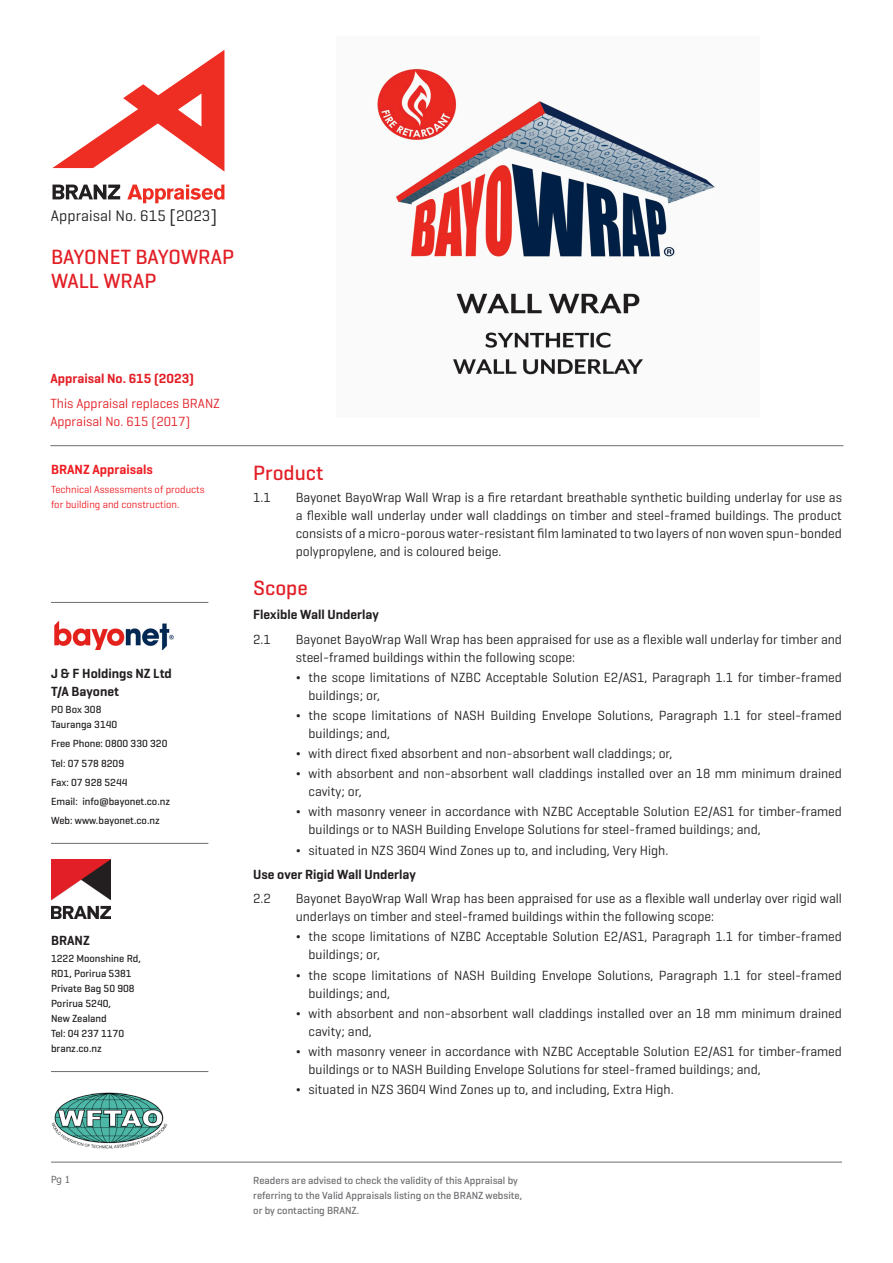
<style>
.page{position:relative;width:893px;height:1263px;background:#fff}
.page>*{position:absolute;margin:0;border:0;box-sizing:border-box;transform-origin:0 0}
.H3_Geo_P{font:500 21px/24px "Geogrotesque";color:#e21f26}
.t1{font:15.6px "Geogrotesque";letter-spacing:.005em;color:#231f20}
.t2{font:13.5px/18px "Geogrotesque";color:#231f20}
.H4_Geo_P{font:13.5px/18px "Geogrotesque";color:#e21f26}
.H5_Geo_P_INDENT{font:600 13.5px "Geogrotesque";color:#231f20}
.H5_Geo_P{font:600 13.5px/18px "Geogrotesque";color:#231f20}
.H4_Geo_P-2{font:600 13.5px "Geogrotesque";color:#e21f26}
.Body{font:600 13.5px "Geogrotesque";color:#ee1d23}
.Small_Body_Geo_P{font:500 10.5px/15px "Geogrotesque";color:#231f20}
.Small_Body_Geo_P-2{font:500 10.5px/15px "Geogrotesque";color:#6c6d70}
.Body-2{font:10.5px/15px "Geogrotesque";color:#ee1d23}
.t3{font:9.75px "Tahoma";color:#6c6d70}
.s1{font-size:18.3px}
.s2{font-weight:500}
</style>
<div class="page">
<hr style="left:51px;top:602px;width:157px;height:1px;background:#6c6d70">
<hr style="left:51px;top:843px;width:157px;height:1px;background:#6c6d70">
<img style="left:51px;top:859px;width:60px;height:60px">
<hr style="left:51px;top:1071px;width:157px;height:1px;background:#6c6d70">
<hr style="left:50px;top:445px;width:793px;height:1px;background:#6c6d70">
<hr style="left:51px;top:1162px;width:791px;height:1px;background:#6c6d70">
<img style="left:51px;top:1092px;width:117px;height:57px">
<svg style="left:52px;top:50px;width:172px;height:122px"></svg>
<svg style="left:127px;top:185px;width:97px;height:18px"></svg>
<svg style="left:53px;top:185px;width:67px;height:14px"></svg>
<img style="left:377px;top:68px;width:338px;height:307px">
<img style="left:54px;top:620px;width:120px;height:29px">
<p class="t1" style="left:51px;top:206px;width:168px">Appraisal No. 615 <span class="s1">[</span>2023<span class="s1">]</span></p>
<p class="H3_Geo_P" style="left:51px;top:245px;width:184px">BAYONET BAYOWRAP<br>WALL WRAP</p>
<p class="H4_Geo_P-2" style="left:50px;top:370px;width:145px">Appraisal No. 615 (2023)</p>
<p class="H4_Geo_P" style="left:50px;top:394px;width:171px">This Appraisal replaces BRANZ<br>Appraisal No. 615 (2017)</p>
<p class="Body" style="left:51px;top:461px;width:103px">BRANZ Appraisals</p>
<p class="Body-2" style="left:51px;top:482px;width:155px">Technical Assessments of products for building and construction.</p>
<p class="H5_Geo_P" style="left:51px;top:664px;width:122px">J &amp; F Holdings NZ Ltd<br>T/A Bayonet</p>
<p class="Small_Body_Geo_P" style="left:51px;top:702px;width:52px">PO Box 308</p>
<p class="Small_Body_Geo_P" style="left:51px;top:717px;width:68px">Tauranga 3140</p>
<p class="Small_Body_Geo_P" style="left:51px;top:736px;width:118px">Free Phone: 0800 330 320</p>
<p class="Small_Body_Geo_P" style="left:51px;top:755px;width:75px">Tel: 07 578 8209</p>
<p class="Small_Body_Geo_P" style="left:51px;top:774px;width:78px">Fax: 07 928 5244</p>
<p class="Small_Body_Geo_P" style="left:51px;top:794px;width:121px">Email: info@bayonet.co.nz</p>
<p class="Small_Body_Geo_P" style="left:51px;top:813px;width:110px">Web: www.bayonet.co.nz</p>
<p class="H5_Geo_P" style="left:51px;top:931px;width:40px">BRANZ</p>
<p class="Small_Body_Geo_P" style="left:51px;top:951px;width:91px">1222 Moonshine Rd,</p>
<p class="Small_Body_Geo_P" style="left:51px;top:966px;width:82px">RD1, Porirua 5381</p>
<p class="Small_Body_Geo_P" style="left:51px;top:981px;width:85px">Private Bag 50 908</p>
<p class="Small_Body_Geo_P" style="left:51px;top:996px;width:62px">Porirua 5240,<br>New Zealand</p>
<p class="Small_Body_Geo_P" style="left:51px;top:1026px;width:75px">Tel: 04 237 1170</p>
<p class="Small_Body_Geo_P" style="left:51px;top:1041px;width:52px">branz.co.nz</p>
<p class="H3_Geo_P" style="left:253px;top:460px;width:72px">Product</p>
<p class="t2" style="left:253px;top:488px;width:19px">1.1</p>
<p class="t2" style="left:296px;top:488px;width:548px;text-align:justify">Bayonet BayoWrap Wall Wrap is a fire retardant breathable synthetic building underlay for use as a flexible wall underlay under wall claddings on timber and steel-framed buildings. The product consists of a micro-porous water-resistant film laminated to two layers of non woven spun‑bonded polypropylene, and is coloured beige.</p>
<p class="H3_Geo_P" style="left:253px;top:575px;width:56px">Scope</p>
<p class="H5_Geo_P_INDENT" style="left:253px;top:606px;width:127px">Flexible Wall Underlay</p>
<p class="t2" style="left:253px;top:630px;width:19px">2.1</p>
<p class="t2" style="left:296px;top:630px;width:548px">Bayonet BayoWrap Wall Wrap has been appraised for use as a flexible wall underlay for timber and steel-framed buildings within the following scope:</p>
<p class="t2" style="left:309px;top:668px;width:535px;text-indent:-13px"><span class="s2">¬</span> the scope limitations of NZBC Acceptable Solution E2/AS1, Paragraph 1.1 for timber-framed buildings; or,</p>
<p class="t2" style="left:309px;top:706px;width:535px;text-indent:-13px"><span class="s2">¬</span> the scope limitations of NASH Building Envelope Solutions, Paragraph 1.1 for steel-framed buildings; and,</p>
<p class="t2" style="left:296px;top:744px;width:378px"><span class="s2">¬</span> with direct fixed absorbent and non-absorbent wall claddings; or,</p>
<p class="t2" style="left:309px;top:764px;width:535px;text-indent:-13px"><span class="s2">¬</span> with absorbent and non-absorbent wall claddings installed over an 18 mm minimum drained cavity; or,</p>
<p class="t2" style="left:309px;top:802px;width:535px;text-indent:-13px"><span class="s2">¬</span> with masonry veneer in accordance with NZBC Acceptable Solution E2/AS1 for timber-framed buildings or to NASH Building Envelope Solutions for steel-framed buildings; and,</p>
<p class="t2" style="left:296px;top:840px;width:374px"><span class="s2">¬</span> situated in NZS 3604 Wind Zones up to, and including, Very High.</p>
<p class="H5_Geo_P_INDENT" style="left:253px;top:866px;width:164px">Use over Rigid Wall Underlay</p>
<p class="t2" style="left:253px;top:889px;width:19px">2.2</p>
<p class="t2" style="left:296px;top:889px;width:548px">Bayonet BayoWrap Wall Wrap has been appraised for use as a flexible wall underlay over rigid wall underlays on timber and steel-framed buildings within the following scope:</p>
<p class="t2" style="left:309px;top:927px;width:535px;text-indent:-13px"><span class="s2">¬</span> the scope limitations of NZBC Acceptable Solution E2/AS1, Paragraph 1.1 for timber-framed buildings; or,</p>
<p class="t2" style="left:309px;top:965px;width:535px;text-indent:-13px"><span class="s2">¬</span> the scope limitations of NASH Building Envelope Solutions, Paragraph 1.1 for steel-framed buildings; and,</p>
<p class="t2" style="left:309px;top:1004px;width:535px;text-indent:-13px"><span class="s2">¬</span> with absorbent and non-absorbent wall claddings installed over an 18 mm minimum drained cavity; and,</p>
<p class="t2" style="left:309px;top:1042px;width:535px;text-indent:-13px"><span class="s2">¬</span> with masonry veneer in accordance with NZBC Acceptable Solution E2/AS1 for timber-framed buildings or to NASH Building Envelope Solutions for steel-framed buildings; and,</p>
<p class="t2" style="left:296px;top:1080px;width:379px"><span class="s2">¬</span> situated in NZS 3604 Wind Zones up to, and including, Extra High.</p>
<p class="t3" style="left:51px;top:1173px;width:21px">Pg 1</p>
<p class="Small_Body_Geo_P-2" style="left:253px;top:1172px;width:270px">Readers are advised to check the validity of this Appraisal by referring to the Valid Appraisals listing on the BRANZ website, or by contacting BRANZ.</p>
</div>
